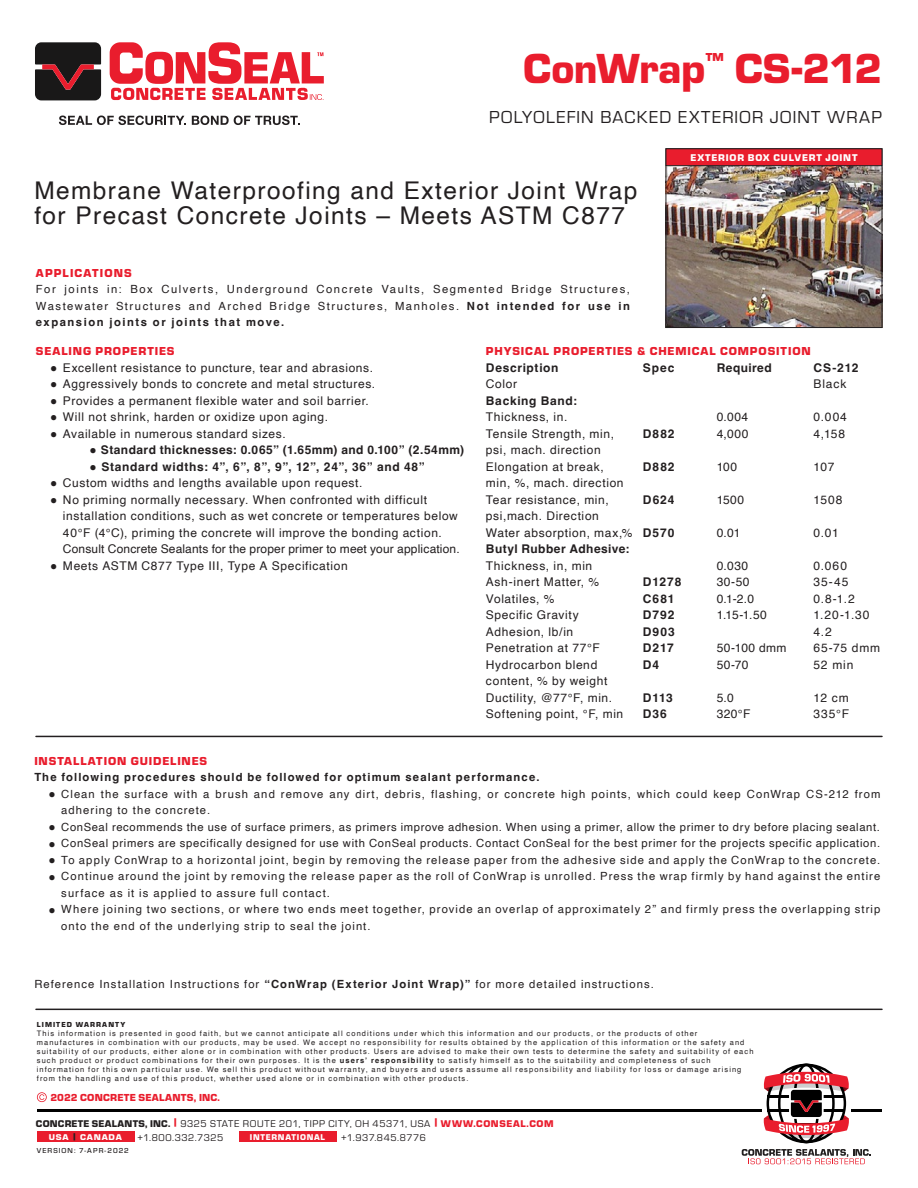
<style>
.page{position:relative;width:918px;height:1188px;background:#fff}
.page>*{position:absolute;margin:0;border:0;box-sizing:border-box;transform-origin:0 0}
.t1{font:900 43.65px "Eurostile";letter-spacing:-.015em;color:#e91d2d}
.t2{font:24.45px/24.3px "Helvetica";letter-spacing:.06em;color:#231f20}
.t3{font:18px "Eurostile";letter-spacing:.06em;color:#231f20}
.t4{font:12px/16.5px "Helvetica";letter-spacing:.05em;color:#231f20}
.t5{font:700 12px/16.5px "Helvetica";letter-spacing:.05em;color:#231f20}
.t6{font:900 12px "Eurostile";letter-spacing:.075em;color:#e91d2d}
.t7{font:12px/16.5px "Helvetica";letter-spacing:.075em;color:#231f20}
.t8{font:700 12px/16.5px "Helvetica";letter-spacing:.08em;color:#231f20}
.t9{font:12px/16.5px "Helvetica";letter-spacing:.03em;color:#231f20}
.t10{font:900 12px "Eurostile";letter-spacing:.095em;color:#e91d2d}
.t11{font:11.25px/16.5px "Helvetica";letter-spacing:.095em;color:#231f20;text-align:justify}
.t12{font:700 11.25px "Helvetica";letter-spacing:.095em;color:#231f20}
.t13{font:900 10.5px "Eurostile";letter-spacing:.02em;color:#e91d2d}
.t14{font:10.2px "Eurostile";letter-spacing:.055em;color:#231f20}
.t15{font:900 10.2px "Eurostile";letter-spacing:.08em;color:#fff}
.t16{font:900 8.7px "Eurostile";letter-spacing:.085em;color:#fff}
.t17{font:900 8.7px "Eurostile";letter-spacing:.085em;color:#fff;scale:1.06 1}
.t18{font:7.5px/9px "Helvetica";letter-spacing:.14em;color:#231f20}
.t19{font:500 7.5px "Eurostile";letter-spacing:.14em;color:#231f20}
.t20{font:900 7.5px "Eurostile";letter-spacing:.145em;color:#231f20}
.s1{font-weight:700}
.s2{font-weight:400}
.s3{font-weight:900}
.s4{font-weight:900;color:#e91d2d}
.s5{color:#231f20}
</style>
<div class="page">
<img style="left:668px;top:166px;width:212px;height:160px">
<div style="left:666px;top:148px;width:216px;height:180px;border:1px solid #231f20"></div>
<hr style="left:36px;top:1009px;width:846px;height:1px;background:#231f20">
<hr style="left:36px;top:736px;width:846px;height:1px;background:#231f20">
<hr style="left:37px;top:1109px;width:725px;height:3px;background:#000">
<hr style="left:851px;top:1109px;width:31px;height:3px;background:#000">
<div style="left:37px;top:1131px;width:97px;height:11px;background:#e91d2d"></div>
<div style="left:239px;top:1131px;width:97px;height:11px;background:#e91d2d"></div>
<svg style="left:37px;top:1092px;width:10px;height:10px"></svg>
<svg style="left:742px;top:1149px;width:129px;height:15px"></svg>
<svg style="left:764px;top:1064px;width:85px;height:79px"></svg>
<div style="left:666px;top:148px;width:216px;height:18px;background:#e91d2d;border:1px solid #231f20"></div>
<svg style="left:35px;top:42px;width:66px;height:58px;background:#352123"></svg>
<svg style="left:110px;top:42px;width:214px;height:58px"></svg>
<svg style="left:59px;top:116px;width:127px;height:9px"></svg>
<svg style="left:192px;top:116px;width:108px;height:9px"></svg>
<h1 class="t1" style="left:523px;top:37px;width:360px">ConWrap<sup>™</sup> CS-212</h1>
<h3 class="t3" style="left:489px;top:105px;width:394px">POLYOLEFIN BACKED EXTERIOR JOINT WRAP</h3>
<h2 class="t2" style="left:34px;top:179px;width:604px">Membrane Waterproofing and Exterior Joint Wrap for Precast Concrete Joints – Meets ASTM C877</h2>
<p class="t15" style="left:691px;top:150px;width:169px">EXTERIOR BOX CULVERT JOINT</p>
<p class="t10" style="left:36px;top:264px;width:97px">APPLICATIONS</p>
<p class="t11" style="left:36px;top:281px;width:595px">For joints in: Box Culverts, Underground Concrete Vaults, Segmented Bridge Structures, Wastewater Structures and Arched Bridge Structures, Manholes. <span class="s1">Not intended for use in expansion joints or joints that move.</span></p>
<p class="t4" style="left:63px;top:359px;width:314px">Excellent resistance to puncture, tear and abrasions.<br>Aggressively bonds to concrete and metal structures.<br>Provides a permanent flexible water and soil barrier.<br>Will not shrink, harden or oxidize upon aging.<br>Available in numerous standard sizes.</p>
<p class="t5" style="left:90px;top:443px;width:376px"><span class="s2">●</span> Standard thicknesses: 0.065” (1.65mm) and 0.100” (2.54mm)</p>
<p class="t4" style="left:63px;top:458px;width:398px;text-indent:27px">● <span class="s1">Standard widths: 4”, 6”, 8”, 9”, 12”, 24”, 36” and 48” </span>Custom widths and lengths available upon request.<br>No priming normally necessary. When confronted with difficult installation conditions, such as wet concrete or temperatures below 40°F (4°C), priming the concrete will improve the bonding action.<br>Consult Concrete Sealants for the proper primer to meet your application.<br>Meets ASTM C877 Type III, Type A Specification</p>
<p class="t6" style="left:486px;top:342px;width:326px">PHYSICAL PROPERTIES &amp; CHEMICAL COMPOSITION</p>
<p class="t6" style="left:36px;top:342px;width:140px">SEALING PROPERTIES</p>
<p class="t5" style="left:643px;top:360px;width:33px">Spec</p>
<p class="t5" style="left:814px;top:360px;width:46px">CS-212</p>
<p class="t4" style="left:814px;top:376px;width:34px">Black</p>
<p class="t4" style="left:814px;top:409px;width:35px">0.004<br>4,158</p>
<p class="t4" style="left:814px;top:458px;width:23px">107</p>
<p class="t4" style="left:814px;top:491px;width:30px">1508</p>
<p class="t4" style="left:814px;top:524px;width:27px">0.01</p>
<p class="t7" style="left:814px;top:557px;width:68px">0.060<br>35-45<br>0.8-1.2<br>1.20-1.30<br>4.2<br>65-75 dmm<br>52 min</p>
<p class="t4" style="left:814px;top:689px;width:37px">12 cm<br>335°F</p>
<p class="t5" style="left:717px;top:360px;width:57px">Required</p>
<p class="t4" style="left:717px;top:409px;width:33px">0.004<br>4,000</p>
<p class="t4" style="left:717px;top:458px;width:22px">100</p>
<p class="t4" style="left:717px;top:491px;width:29px">1500</p>
<p class="t4" style="left:717px;top:524px;width:25px">0.01</p>
<p class="t4" style="left:717px;top:557px;width:52px">0.030<br>30-50<br>0.1-2.0<br>1.15-1.50</p>
<p class="t9" style="left:717px;top:640px;width:71px">50-100 dmm<br>50-70</p>
<p class="t4" style="left:717px;top:689px;width:35px">5.0<br>320°F</p>
<p class="t5" style="left:486px;top:360px;width:74px">Description</p>
<p class="t4" style="left:486px;top:376px;width:33px">Color</p>
<p class="t5" style="left:486px;top:393px;width:93px">Backing Band:</p>
<p class="t4" style="left:486px;top:409px;width:148px">Thickness, in.<br>Tensile Strength, min, psi, mach. direction<br>Elongation at break,<br>min, %, mach. direction<br>Tear resistance, min, psi,mach. Direction<br>Water absorption, max,%</p>
<p class="t5" style="left:486px;top:542px;width:145px">Butyl Rubber Adhesive:</p>
<p class="t4" style="left:486px;top:557px;width:139px">Thickness, in, min<br>Ash-inert Matter, %<br>Volatiles, %<br>Specific Gravity<br>Adhesion, lb/in<br>Penetration at 77°F<br>Hydrocarbon blend content, % by weight<br>Ductility, @77°F, min.<br>Softening point, °F, min</p>
<p class="t4" style="left:50px;top:359px;width:9px;text-align:justify">● ● ● ● ●</p>
<p class="t5" style="left:643px;top:426px;width:33px">D882</p>
<p class="t5" style="left:643px;top:459px;width:33px">D882</p>
<p class="t5" style="left:643px;top:492px;width:33px">D624</p>
<p class="t5" style="left:643px;top:525px;width:33px">D570</p>
<p class="t4" style="left:50px;top:475px;width:9px">● ●</p>
<p class="t4" style="left:50px;top:557px;width:9px">●</p>
<p class="t8" style="left:643px;top:575px;width:40px">D1278<br>C681<br>D792<br>D903<br>D217<br>D4</p>
<p class="t5" style="left:643px;top:690px;width:31px">D113<br>D36</p>
<p class="t6" style="left:34px;top:752px;width:174px">INSTALLATION GUIDELINES</p>
<p class="t12" style="left:34px;top:770px;width:507px">The following procedures should be followed for optimum sealant performance.</p>
<p class="t11" style="left:61px;top:786px;width:821px;text-align:left">Clean the surface with a brush and remove any dirt, debris, flashing, or concrete high points, which could keep ConWrap CS-212 from adhering to the concrete.<br>ConSeal recommends the use of surface primers, as primers improve adhesion. When using a primer, allow the primer to dry before placing sealant.<br>ConSeal primers are specifically designed for use with ConSeal products. Contact ConSeal for the best primer for the projects specific application.<br>To apply ConWrap to a horizontal joint, begin by removing the release paper from the adhesive side and apply the ConWrap to the concrete.<br>Continue around the joint by removing the release paper as the roll of ConWrap is unrolled. Press the wrap firmly by hand against the entire surface as it is applied to assure full contact.<br>Where joining two sections, or where two ends meet together, provide an overlap of approximately 2” and firmly press the overlapping strip onto the end of the underlying strip to seal the joint.</p>
<p class="t4" style="left:48px;top:786px;width:9px">●</p>
<p class="t4" style="left:48px;top:819px;width:9px;text-align:justify">● ● ● ●</p>
<p class="t4" style="left:48px;top:902px;width:9px">●</p>
<p class="t11" style="left:34px;top:976px;width:621px">Reference Installation Instructions for <span class="s1">“ConWrap (Exterior Joint Wrap)”</span> for more detailed instructions.</p>
<p class="t20" style="left:37px;top:1019px;width:90px">LIMITED WARRANTY</p>
<p class="t18" style="left:37px;top:1029px;width:718px">This information is presented in good faith, but we cannot anticipate all conditions under which this information and our products, or the products of other manufactures in combination with our products, may be used. We accept no responsibility for results obtained by the application of this information or the safety and suitability of our products, either alone or in combination with other products. Users are advised to make their own tests to determine the safety and suitability of each such product or product combinations for their own purposes. It is the <span class="s1">users’ responsibility</span> to satisfy himself as to the suitability and completeness of such information for this own particular use. We sell this product without warranty, and buyers and users assume all responsibility and liability for loss or damage arising from the handling and use of this product, whether used alone or in combination with other products.</p>
<p class="t13" style="left:50px;top:1090px;width:171px">2022 CONCRETE SEALANTS, INC.</p>
<p class="t14" style="left:36px;top:1116px;width:519px"><span class="s3">CONCRETE SEALANTS, INC.</span> <span class="s4">|</span> 9325 STATE ROUTE 201, TIPP CITY, OH 45371, USA <span class="s4">| WWW.CONSEAL.COM</span></p>
<p class="t19" style="left:37px;top:1146px;width:94px">VERSION: 7-APR-2022</p>
<p class="t17" style="left:49px;top:1131px;width:70px">USA <span class="s5">|</span> CANADA</p>
<p class="t14" style="left:137px;top:1130px;width:88px">+1.800.332.7325</p>
<p class="t16" style="left:250px;top:1131px;width:77px">INTERNATIONAL</p>
<p class="t14" style="left:341px;top:1130px;width:87px">+1.937.845.8776</p>
</div>
